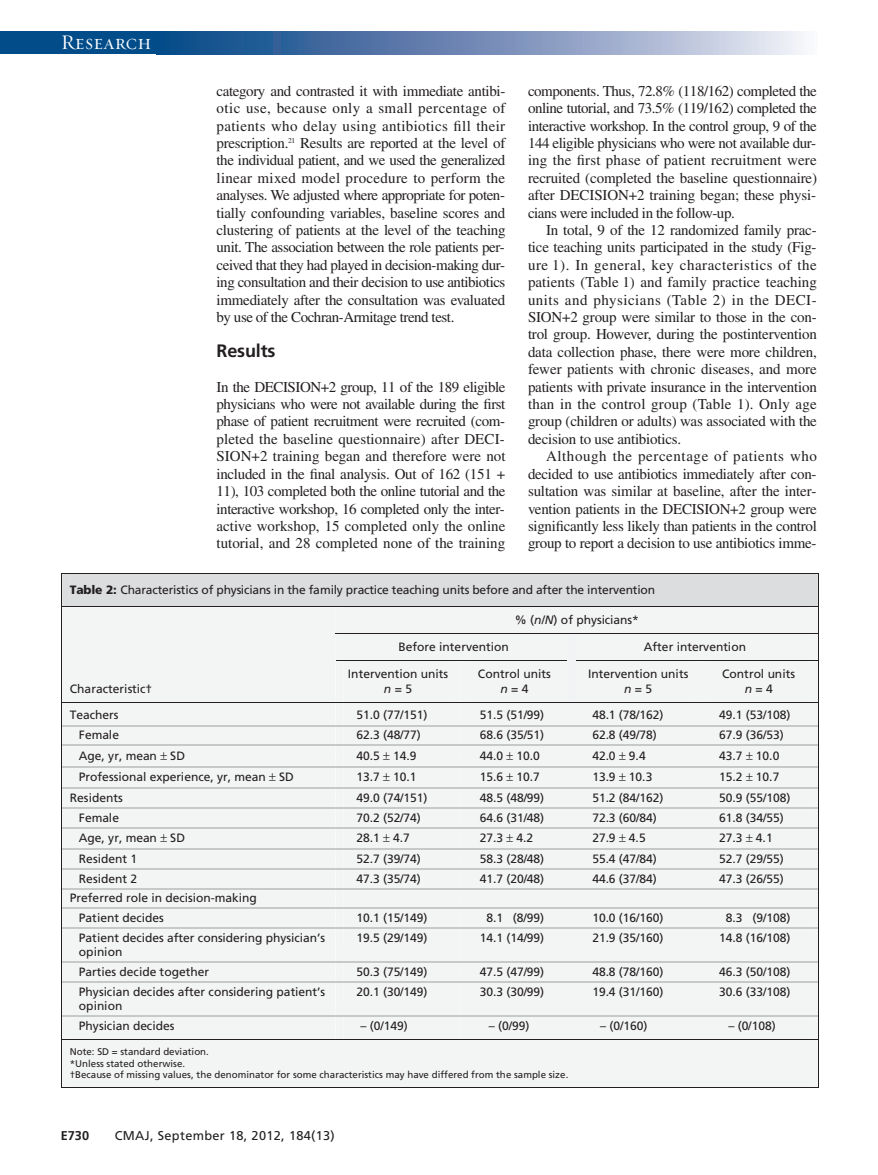
<style>
.page{position:relative;width:878px;height:1175px;background:#fff}
.page>*{position:absolute;margin:0;border:0;box-sizing:border-box;transform-origin:0 0}
.t1{font:21px "Requiem Display HTF Small Caps";letter-spacing:.005em;color:#fff}
.t2{font:700 18px "Frutiger LT Std";letter-spacing:-.01em;color:#231f20}
.t3{font:15px/17.4px "Times LT Std";letter-spacing:-.02em;color:#231f20;text-align:justify}
.t4{font:12.75px "Frutiger LT Std";letter-spacing:.025em;color:#231f20}
.t5{font:700 12.75px "Frutiger LT Std";color:#231f20}
.t6{font:12px/14.4px "Frutiger";letter-spacing:-.005em;color:#231f20;text-align:center}
.t7{font:9.75px/11.6px "Frutiger";color:#231f20}
.s1{font-weight:900}
.s2{font-style:italic}
</style>
<div class="page">
<div style="left:0;top:32px;width:164px;height:22px;background:#014c89"></div>
<svg style="left:164px;top:32px;width:640px;height:22px;background:#7692ba"></svg>
<svg style="left:61px;top:573px;width:757px;height:514px"></svg>
<h1 class="t1" style="left:61px;top:30px;width:92px">Research</h1>
<p class="t3" style="left:528px;top:84px;width:290px">components. Thus, 72.8% (118/162) completed the online tutorial, and 73.5% (119/162) completed the interactive workshop. In the control group, 9 of the 144 eligible physicians who were not available dur&shy;ing the first phase of patient recruitment were recruited (completed the baseline questionnaire) after DECISION+2 training began; these physi&shy;cians were included in the follow-up.</p>
<p class="t3" style="left:528px;top:223px;width:290px;text-indent:18px">In total, 9 of the 12 randomized family prac&shy;tice teaching units participated in the study (Fig&shy;ure 1). In general, key characteristics of the patients (Table 1) and family practice teaching units and physicians (Table 2) in the DECI-SION+2 group were similar to those in the con&shy;trol group. However, during the postintervention data collection phase, there were more children, fewer patients with chronic diseases, and more patients with private insurance in the intervention than in the control group (Table 1). Only age group (children or adults) was associated with the decision to use antibiotics.</p>
<p class="t3" style="left:528px;top:449px;width:290px;text-indent:18px">Although the percentage of patients who decided to use antibiotics immediately after con&shy;sultation was similar at baseline, after the inter&shy;vention patients in the DECISION+2 group were significantly less likely than patients in the control group to report a decision to use antibiotics imme-</p>
<p class="t6" style="left:70px;top:584px;width:586px"><span class="s1">Table 2:</span> Characteristics of physicians in the family practice teaching units before and after the intervention</p>
<p class="t3" style="left:216px;top:84px;width:291px">category and contrasted it with immediate antibi&shy;otic use, because only a small percentage of patients who delay using antibiotics fill their prescription.<sup>21</sup> Results are reported at the level of the individual patient, and we used the generalized linear mixed model procedure to perform the analyses. We adjusted where appropriate for poten&shy;tially confounding variables, baseline scores and clustering of patients at the level of the teaching unit. The association between the role patients per&shy;ceived that they had played in decision-making dur&shy;ing consultation and their decision to use antibiotics immediately after the consultation was evaluated by use of the Cochran-Armitage trend test.</p>
<p class="t2" style="left:216px;top:343px;width:60px">Results</p>
<p class="t3" style="left:216px;top:379px;width:290px">In the DECISION+2 group, 11 of the 189 eligible physicians who were not available during the first phase of patient recruitment were recruited (com&shy;pleted the baseline questionnaire) after DECI-SION+2 training began and therefore were not included in the final analysis. Out of 162 (151 + 11), 103 completed both the online tutorial and the interactive workshop, 16 completed only the inter&shy;active workshop, 15 completed only the online tutorial, and 28 completed none of the training</p>
<p class="t6" style="left:70px;top:682px;width:84px">Characteristic†</p>
<p class="t6" style="left:514px;top:614px;width:126px">% (<span class="s2">n/N</span>) of physicians*</p>
<p class="t6" style="left:398px;top:641px;width:112px">Before intervention</p>
<p class="t6" style="left:644px;top:641px;width:104px">After intervention</p>
<p class="t6" style="left:348px;top:668px;width:102px">Intervention units <span class="s2">n</span>=5</p>
<p class="t6" style="left:478px;top:668px;width:74px">Control units <span class="s2">n</span>=4</p>
<p class="t6" style="left:588px;top:668px;width:102px">Intervention units <span class="s2">n</span>=5</p>
<p class="t6" style="left:722px;top:668px;width:74px">Control units <span class="s2">n</span>=4</p>
<p class="t6" style="left:70px;top:709px;width:50px">Teachers</p>
<p class="t6" style="left:356px;top:709px;width:73px">51.0 (77/151)</p>
<p class="t6" style="left:480px;top:709px;width:66px">51.5 (51/99)</p>
<p class="t6" style="left:592px;top:709px;width:73px">48.1 (78/162)</p>
<p class="t6" style="left:719px;top:709px;width:73px">49.1 (53/108)</p>
<p class="t6" style="left:79px;top:728px;width:42px">Female</p>
<p class="t6" style="left:356px;top:728px;width:66px">62.3 (48/77)</p>
<p class="t6" style="left:480px;top:728px;width:66px">68.6 (35/51)</p>
<p class="t6" style="left:592px;top:728px;width:66px">62.8 (49/78)</p>
<p class="t6" style="left:719px;top:728px;width:66px">67.9 (36/53)</p>
<p class="t6" style="left:79px;top:749px;width:108px">Age, yr, mean SD</p>
<p class="t6" style="left:356px;top:749px;width:62px">40.5 14.9</p>
<p class="t6" style="left:480px;top:749px;width:62px">44.0 10.0</p>
<p class="t6" style="left:592px;top:749px;width:55px">42.0 9.4</p>
<p class="t6" style="left:719px;top:749px;width:62px">43.7 10.0</p>
<p class="t6" style="left:79px;top:771px;width:217px">Professional experience, yr, mean SD</p>
<p class="t6" style="left:356px;top:771px;width:62px">13.7 10.1</p>
<p class="t6" style="left:480px;top:771px;width:62px">15.6 10.7</p>
<p class="t6" style="left:592px;top:771px;width:62px">13.9 10.3</p>
<p class="t6" style="left:719px;top:771px;width:62px">15.2 10.7</p>
<p class="t6" style="left:70px;top:791px;width:54px">Residents</p>
<p class="t6" style="left:356px;top:791px;width:73px">49.0 (74/151)</p>
<p class="t6" style="left:480px;top:791px;width:66px">48.5 (48/99)</p>
<p class="t6" style="left:592px;top:791px;width:73px">51.2 (84/162)</p>
<p class="t6" style="left:719px;top:791px;width:73px">50.9 (55/108)</p>
<p class="t6" style="left:79px;top:811px;width:42px">Female</p>
<p class="t6" style="left:356px;top:811px;width:66px">70.2 (52/74)</p>
<p class="t6" style="left:480px;top:811px;width:66px">64.6 (31/48)</p>
<p class="t6" style="left:592px;top:811px;width:66px">72.3 (60/84)</p>
<p class="t6" style="left:719px;top:811px;width:66px">61.8 (34/55)</p>
<p class="t6" style="left:79px;top:831px;width:108px">Age, yr, mean SD</p>
<p class="t6" style="left:356px;top:831px;width:55px">28.1 4.7</p>
<p class="t6" style="left:480px;top:831px;width:55px">27.3 4.2</p>
<p class="t6" style="left:592px;top:831px;width:55px">27.9 4.5</p>
<p class="t6" style="left:719px;top:831px;width:55px">27.3 4.1</p>
<p class="t6" style="left:79px;top:852px;width:60px">Resident 1</p>
<p class="t6" style="left:356px;top:852px;width:66px">52.7 (39/74)</p>
<p class="t6" style="left:480px;top:852px;width:66px">58.3 (28/48)</p>
<p class="t6" style="left:592px;top:852px;width:66px">55.4 (47/84)</p>
<p class="t6" style="left:719px;top:852px;width:66px">52.7 (29/55)</p>
<p class="t6" style="left:79px;top:872px;width:60px">Resident 2</p>
<p class="t6" style="left:356px;top:872px;width:66px">47.3 (35/74)</p>
<p class="t6" style="left:480px;top:872px;width:66px">41.7 (20/48)</p>
<p class="t6" style="left:592px;top:872px;width:66px">44.6 (37/84)</p>
<p class="t6" style="left:719px;top:872px;width:66px">47.3 (26/55)</p>
<p class="t6" style="left:79px;top:889px;width:179px;line-height:19.8px;text-align:left;text-indent:-9px">Preferred role in decision-making<br>Patient decides</p>
<p class="t6" style="left:356px;top:911px;width:73px">10.1 (15/149)</p>
<p class="t6" style="left:486px;top:911px;width:59px">8.1 (8/99)</p>
<p class="t6" style="left:592px;top:911px;width:73px">10.0 (16/160)</p>
<p class="t6" style="left:726px;top:911px;width:66px">8.3 (9/108)</p>
<p class="t6" style="left:79px;top:931px;width:248px;text-align:left">Patient decides after considering physician’s opinion</p>
<p class="t6" style="left:356px;top:931px;width:73px">19.5 (29/149)</p>
<p class="t6" style="left:480px;top:931px;width:66px">14.1 (14/99)</p>
<p class="t6" style="left:592px;top:931px;width:73px">21.9 (35/160)</p>
<p class="t6" style="left:719px;top:931px;width:73px">14.8 (16/108)</p>
<p class="t6" style="left:79px;top:965px;width:132px">Parties decide together</p>
<p class="t6" style="left:356px;top:965px;width:73px">50.3 (75/149)</p>
<p class="t6" style="left:480px;top:965px;width:66px">47.5 (47/99)</p>
<p class="t6" style="left:592px;top:965px;width:73px">48.8 (78/160)</p>
<p class="t6" style="left:719px;top:965px;width:73px">46.3 (50/108)</p>
<p class="t6" style="left:79px;top:985px;width:248px;text-align:left">Physician decides after considering patient’s opinion</p>
<p class="t6" style="left:356px;top:985px;width:73px">20.1 (30/149)</p>
<p class="t6" style="left:480px;top:985px;width:66px">30.3 (30/99)</p>
<p class="t6" style="left:592px;top:985px;width:73px">19.4 (31/160)</p>
<p class="t6" style="left:719px;top:985px;width:73px">30.6 (33/108)</p>
<p class="t6" style="left:79px;top:1019px;width:97px">Physician decides</p>
<p class="t6" style="left:360px;top:1019px;width:49px">– (0/149)</p>
<p class="t6" style="left:489px;top:1019px;width:42px">– (0/99)</p>
<p class="t6" style="left:600px;top:1019px;width:49px">– (0/160)</p>
<p class="t6" style="left:728px;top:1019px;width:49px">– (0/108)</p>
<p class="t7" style="left:70px;top:1046px;width:500px">Note: SD = standard deviation.<br>*Unless stated otherwise.<br>†Because of missing values, the denominator for some characteristics may have differed from the sample size.</p>
<p class="t5" style="left:61px;top:1130px;width:30px">E730</p>
<p class="t4" style="left:115px;top:1130px;width:221px">CMAJ, September 18, 2012, 184(13)</p>
</div>
